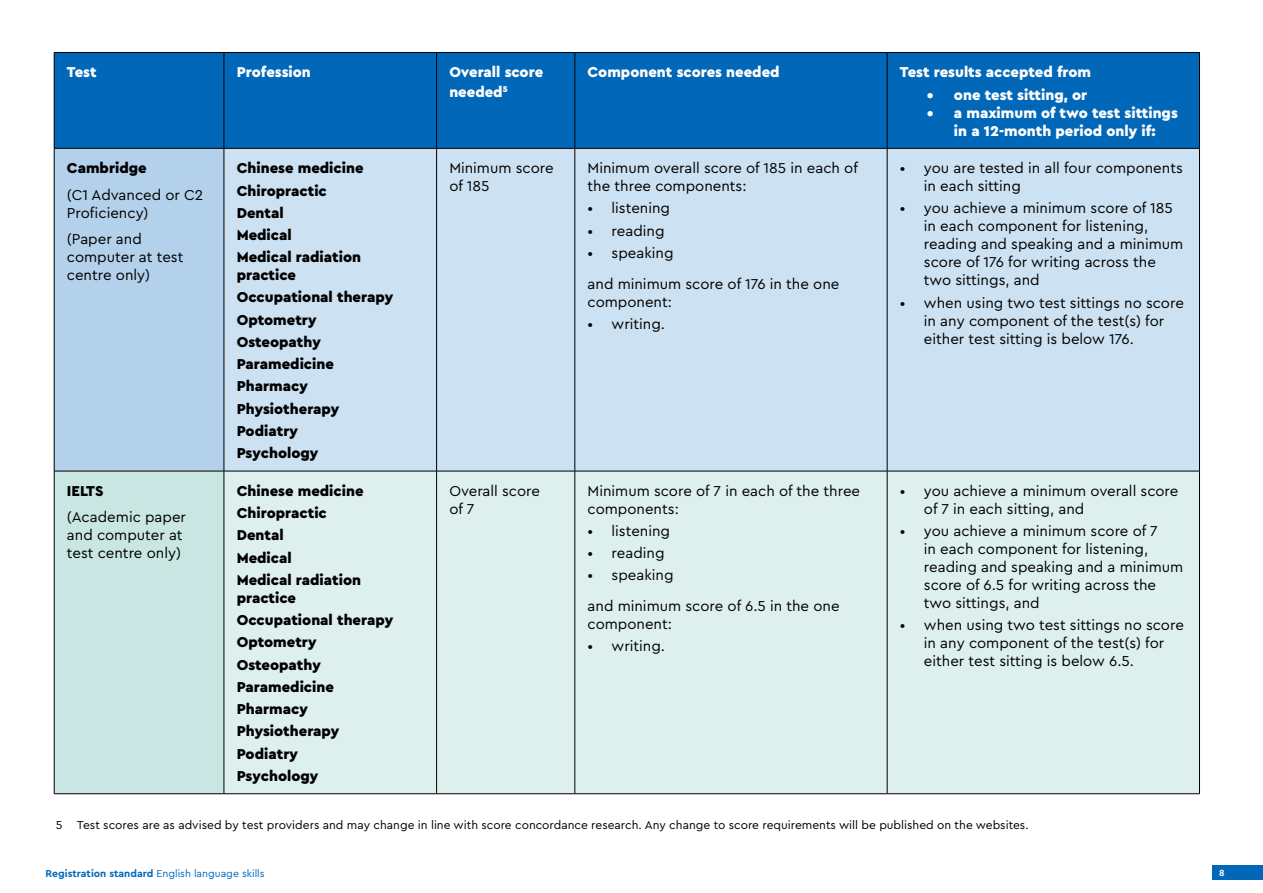
<style>
.page{position:relative;width:1263px;height:893px;background:#fff}
.page>*{position:absolute;margin:0;border:0;box-sizing:border-box;transform-origin:0 0}
.t1{font:15px/18px "Cera Pro";color:#000}
.t2{font:900 15px/22.2px "Cera Pro";color:#000}
.t3{font:900 15px/19.2px "Cera Pro";color:#fff}
.Footnote{font:12px "Cera Pro";color:#000}
.t4{font:10.5px "Cera Pro";color:#0067b9}
.t5{font:700 9.3px "Cera Pro";color:#fff}
.s1{font-weight:700}
</style>
<div class="page">
<div style="left:1212px;top:865px;width:51px;height:15px;background:#0067b9"></div>
<div style="left:54px;top:52px;width:170px;height:96px;background:#0067b9"></div>
<div style="left:224px;top:52px;width:213px;height:96px;background:#0067b9"></div>
<div style="left:437px;top:52px;width:138px;height:96px;background:#0067b9"></div>
<div style="left:575px;top:52px;width:312px;height:96px;background:#0067b9"></div>
<div style="left:887px;top:52px;width:312px;height:96px;background:#0067b9"></div>
<div style="left:54px;top:148px;width:170px;height:323px;background:#b3d1ea"></div>
<div style="left:224px;top:148px;width:213px;height:323px;background:#cce1f1"></div>
<div style="left:437px;top:148px;width:138px;height:323px;background:#cce1f1"></div>
<div style="left:575px;top:148px;width:312px;height:323px;background:#cce1f1"></div>
<div style="left:887px;top:148px;width:312px;height:323px;background:#cce1f1"></div>
<div style="left:54px;top:471px;width:170px;height:323px;background:#c9e6e2"></div>
<div style="left:224px;top:471px;width:213px;height:323px;background:#def0ed"></div>
<div style="left:437px;top:471px;width:138px;height:323px;background:#def0ed"></div>
<div style="left:575px;top:471px;width:312px;height:323px;background:#def0ed"></div>
<div style="left:887px;top:471px;width:312px;height:323px;background:#def0ed"></div>
<hr style="left:54px;top:149px;width:1px;height:322px;background:#000">
<hr style="left:224px;top:149px;width:1px;height:322px;background:#000">
<hr style="left:436px;top:149px;width:1px;height:322px;background:#000">
<hr style="left:575px;top:149px;width:1px;height:322px;background:#000">
<hr style="left:887px;top:149px;width:1px;height:322px;background:#000">
<hr style="left:1199px;top:149px;width:1px;height:322px;background:#000">
<hr style="left:54px;top:471px;width:170px;height:1px;background:#000">
<hr style="left:54px;top:471px;width:1px;height:322px;background:#000">
<hr style="left:224px;top:471px;width:213px;height:1px;background:#000">
<hr style="left:224px;top:471px;width:1px;height:322px;background:#000">
<hr style="left:437px;top:471px;width:138px;height:1px;background:#000">
<hr style="left:436px;top:471px;width:1px;height:322px;background:#000">
<hr style="left:575px;top:471px;width:312px;height:1px;background:#000">
<hr style="left:575px;top:471px;width:1px;height:322px;background:#000">
<hr style="left:887px;top:471px;width:313px;height:1px;background:#000">
<hr style="left:887px;top:471px;width:1px;height:322px;background:#000">
<hr style="left:1199px;top:471px;width:1px;height:322px;background:#000">
<hr style="left:54px;top:793px;width:170px;height:1px;background:#000">
<hr style="left:224px;top:793px;width:213px;height:1px;background:#000">
<hr style="left:437px;top:793px;width:138px;height:1px;background:#000">
<hr style="left:575px;top:793px;width:312px;height:1px;background:#000">
<hr style="left:887px;top:793px;width:313px;height:1px;background:#000">
<hr style="left:54px;top:52px;width:170px;height:1px;background:#000">
<hr style="left:54px;top:53px;width:1px;height:95px;background:#000">
<hr style="left:224px;top:52px;width:213px;height:1px;background:#000">
<hr style="left:224px;top:53px;width:1px;height:95px;background:#000">
<hr style="left:437px;top:52px;width:138px;height:1px;background:#000">
<hr style="left:436px;top:53px;width:1px;height:95px;background:#000">
<hr style="left:575px;top:52px;width:312px;height:1px;background:#000">
<hr style="left:575px;top:53px;width:1px;height:95px;background:#000">
<hr style="left:887px;top:52px;width:313px;height:1px;background:#000">
<hr style="left:887px;top:53px;width:1px;height:95px;background:#000">
<hr style="left:1199px;top:53px;width:1px;height:95px;background:#000">
<hr style="left:54px;top:148px;width:170px;height:1px;background:#000">
<hr style="left:224px;top:148px;width:213px;height:1px;background:#000">
<hr style="left:437px;top:148px;width:138px;height:1px;background:#000">
<hr style="left:575px;top:148px;width:312px;height:1px;background:#000">
<hr style="left:887px;top:148px;width:313px;height:1px;background:#000">
<p class="t3" style="left:67px;top:62px;width:31px">Test</p>
<p class="t3" style="left:237px;top:62px;width:76px">Profession</p>
<p class="t3" style="left:449px;top:62px;width:95px">Overall score needed<sup>5</sup></p>
<p class="t3" style="left:588px;top:62px;width:193px">Component scores needed</p>
<p class="t3" style="left:900px;top:62px;width:193px">Test results accepted from</p>
<p class="t3" style="left:927px;top:84px;width:162px">• one test sitting, or</p>
<p class="t3" style="left:927px;top:103px;width:252px;line-height:18px;text-align:center">• a maximum of two test sittings in a 12-month period only if:</p>
<p class="t2" style="left:67px;top:157px;width:81px">Cambridge</p>
<p class="t1" style="left:67px;top:185px;width:138px">(C1 Advanced or C2<br>Proficiency)</p>
<p class="t1" style="left:67px;top:230px;width:118px">(Paper and computer at test centre only)</p>
<p class="t2" style="left:67px;top:479px;width:38px">IELTS</p>
<p class="t1" style="left:67px;top:508px;width:121px">(Academic paper and computer at test centre only)</p>
<p class="t2" style="left:237px;top:157px;width:128px">Chinese medicine<br>Chiropractic<br>Dental<br>Medical<br>Medical radiation</p>
<p class="t2" style="left:237px;top:264px;width:158px">practice<br>Occupational therapy<br>Optometry<br>Osteopathy<br>Paramedicine<br>Pharmacy<br>Physiotherapy<br>Podiatry<br>Psychology</p>
<p class="t2" style="left:237px;top:479px;width:128px">Chinese medicine<br>Chiropractic<br>Dental<br>Medical<br>Medical radiation</p>
<p class="t2" style="left:237px;top:586px;width:158px">practice<br>Occupational therapy<br>Optometry<br>Osteopathy<br>Paramedicine<br>Pharmacy<br>Physiotherapy<br>Podiatry<br>Psychology</p>
<p class="t1" style="left:449px;top:158px;width:106px">Minimum score of 185</p>
<p class="t1" style="left:588px;top:158px;width:272px">Minimum overall score of 185 in each of the three components:</p>
<p class="t1" style="left:588px;top:199px;width:84px">• listening</p>
<p class="t1" style="left:588px;top:221px;width:78px">• reading</p>
<p class="t1" style="left:588px;top:243px;width:88px">• speaking</p>
<p class="t1" style="left:588px;top:274px;width:253px">and minimum score of 176 in the one component:</p>
<p class="t1" style="left:588px;top:314px;width:79px">• writing.</p>
<p class="t1" style="left:924px;top:158px;width:260px;text-indent:-24px">• you are tested in all four components in each sitting</p>
<p class="t1" style="left:924px;top:199px;width:261px;text-indent:-24px">• you achieve a minimum score of 185 in each component for listening, reading and speaking and a minimum score of 176 for writing across the two sittings, and</p>
<p class="t1" style="left:924px;top:293px;width:262px;text-indent:-24px">• when using two test sittings no score in any component of the test(s) for either test sitting is below 176.</p>
<p class="t1" style="left:449px;top:481px;width:92px">Overall score of 7</p>
<p class="t1" style="left:588px;top:481px;width:274px">Minimum score of 7 in each of the three components:</p>
<p class="t1" style="left:588px;top:521px;width:84px">• listening</p>
<p class="t1" style="left:588px;top:543px;width:78px">• reading</p>
<p class="t1" style="left:588px;top:566px;width:88px">• speaking</p>
<p class="t1" style="left:588px;top:596px;width:253px">and minimum score of 6.5 in the one component:</p>
<p class="t1" style="left:588px;top:637px;width:79px">• writing.</p>
<p class="t1" style="left:924px;top:481px;width:256px;text-indent:-24px">• you achieve a minimum overall score of 7 in each sitting, and</p>
<p class="t1" style="left:924px;top:521px;width:261px;text-indent:-24px">• you achieve a minimum score of 7<br>in each component for listening, reading and speaking and a minimum score of 6.5 for writing across the two sittings, and</p>
<p class="t1" style="left:924px;top:615px;width:262px;text-indent:-24px">• when using two test sittings no score in any component of the test(s) for either test sitting is below 6.5.</p>
<p class="Footnote" style="left:56px;top:817px;width:974px">5 Test scores are as advised by test providers and may change in line with score concordance research. Any change to score requirements will be published on the websites.</p>
<p class="t4" style="left:46px;top:867px;width:221px"><span class="s1">Registration standard</span> English language skills</p>
<p class="t5" style="left:1219px;top:867px;width:7px">8</p>
</div>
